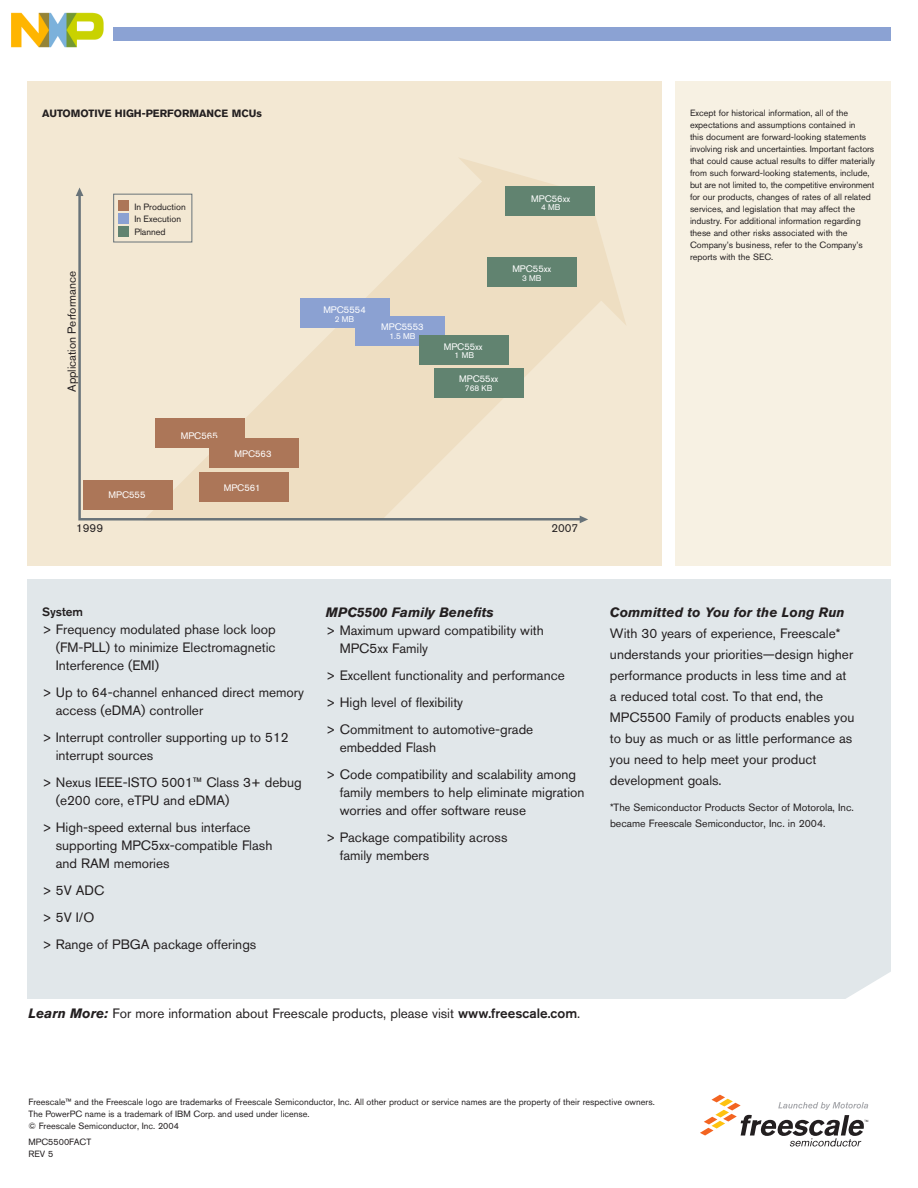
<style>
.page{position:relative;width:918px;height:1188px;background:#fff}
.page>*{position:absolute;margin:0;border:0;box-sizing:border-box;transform-origin:0 0}
.t1{font:13.5px/18px "Akzidenz Grotesk BQ";color:#231f20}
.t2{font:italic 700 13.5px "Akzidenz Grotesk BQ";color:#231f20}
.t3{font:500 12px "Akzidenz Grotesk BQ";color:#231f20}
.t4{font:11.55px "Akzidenz Grotesk BQ";color:#231f20}
.t5{font:10.5px/16.5px "Akzidenz Grotesk BQ";color:#231f20}
.t6{font:700 10.5px "Akzidenz Grotesk BQ";color:#231f20}
.t7{font:9.3px "Akzidenz Grotesk BQ";color:#fff}
.t8{font:9.15px/12.6px "Akzidenz Grotesk BQ";color:#231f20}
.t9{font:9px/12px "Akzidenz Grotesk BQ";color:#231f20}
.t10{font:8.25px "Akzidenz Grotesk BQ";color:#fff}
.s1{font-weight:700;font-style:italic}
.s2{font-weight:500}
</style>
<div class="page">
<div style="left:27px;top:579px;width:864px;height:420px;background:#e1e7ea"></div>
<div style="left:27px;top:27px;width:864px;height:13px;background:#8ba2d3"></div>
<div style="left:27px;top:81px;width:635px;height:485px;background:#f3e8d3"></div>
<svg style="left:459px;top:158px;width:167px;height:167px"></svg>
<svg style="left:78px;top:193px;width:507px;height:329px"></svg>
<svg style="left:76px;top:188px;width:7px;height:8px"></svg>
<svg style="left:580px;top:516px;width:8px;height:7px"></svg>
<div style="left:119px;top:201px;width:10px;height:10px;background:#ac7658"></div>
<div style="left:119px;top:213px;width:10px;height:11px;background:#8ba1d2"></div>
<div style="left:119px;top:226px;width:10px;height:11px;background:#618370"></div>
<div style="left:156px;top:419px;width:89px;height:29px;background:#ac7658"></div>
<div style="left:83px;top:480px;width:90px;height:30px;background:#ac7658"></div>
<div style="left:199px;top:472px;width:90px;height:30px;background:#ac7658"></div>
<div style="left:300px;top:298px;width:90px;height:30px;background:#8ba1d2"></div>
<div style="left:355px;top:316px;width:90px;height:30px;background:#8ba1d2"></div>
<div style="left:435px;top:368px;width:89px;height:29px;background:#618370"></div>
<div style="left:419px;top:335px;width:90px;height:30px;background:#618370"></div>
<div style="left:505px;top:186px;width:90px;height:30px;background:#618370"></div>
<div style="left:487px;top:258px;width:90px;height:29px;background:#618370"></div>
<div style="left:209px;top:438px;width:90px;height:30px;background:#ac7658"></div>
<svg style="left:700px;top:972px;width:191px;height:175px"></svg>
<div style="left:27px;top:1007px;width:675px;height:44px;background:#fff"></div>
<div style="left:675px;top:81px;width:216px;height:485px;background:#f7f1e3"></div>
<img style="left:11px;top:12px;width:101px;height:36px">
<p class="t6" style="left:42px;top:109px;width:221px">AUTOMOTIVE HIGH-PERFORMANCE MCUs</p>
<p class="t4" style="left:67px;top:392px;width:122px;rotate:-90deg">Application Performance</p>
<p class="t8" style="left:134px;top:201px;width:53px">In Production<br>In Execution<br>Planned</p>
<p class="t7" style="left:109px;top:492px;width:38px">MPC555</p>
<p class="t7" style="left:181px;top:432px;width:38px">MPC565</p>
<p class="t7" style="left:235px;top:450px;width:38px">MPC563</p>
<p class="t7" style="left:224px;top:484px;width:38px">MPC561</p>
<p class="t7" style="left:531px;top:195px;width:40px">MPC56xx</p>
<p class="t10" style="left:541px;top:204px;width:21px">4 MB</p>
<p class="t7" style="left:323px;top:307px;width:44px">MPC5554</p>
<p class="t10" style="left:335px;top:316px;width:21px">2 MB</p>
<p class="t7" style="left:381px;top:324px;width:44px">MPC5553</p>
<p class="t10" style="left:389px;top:333px;width:28px">1.5 MB</p>
<p class="t7" style="left:512px;top:266px;width:40px">MPC55xx</p>
<p class="t10" style="left:522px;top:275px;width:21px">3 MB</p>
<p class="t7" style="left:444px;top:344px;width:40px">MPC55xx</p>
<p class="t10" style="left:455px;top:353px;width:21px">1 MB</p>
<p class="t7" style="left:459px;top:376px;width:40px">MPC55xx</p>
<p class="t10" style="left:465px;top:385px;width:29px">768 KB</p>
<p class="t4" style="left:76px;top:524px;width:28px">1999</p>
<p class="t4" style="left:551px;top:524px;width:28px">2007</p>
<p class="t9" style="left:690px;top:108px;width:187px">Except for historical information, all of the expectations and assumptions contained in<br>this document are forward-looking statements involving risk and uncertainties. Important factors that could cause actual results to differ materially from such forward-looking statements, include, but are not limited to, the competitive environment for our products, changes of rates of all related services, and legislation that may affect the industry. For additional information regarding these and other risks associated with the Company’s business, refer to the Company’s reports with the SEC.</p>
<p class="t3" style="left:42px;top:607px;width:43px">System</p>
<p class="t1" style="left:56px;top:622px;width:221px;text-align:justify;text-indent:-14px">&gt; Frequency modulated phase lock loop (FM-PLL) to minimize Electromagnetic Interference (EMI)</p>
<p class="t1" style="left:56px;top:685px;width:250px;text-indent:-14px">&gt; Up to 64-channel enhanced direct memory access (eDMA) controller</p>
<p class="t1" style="left:56px;top:730px;width:235px;text-indent:-14px">&gt; Interrupt controller supporting up to 512 interrupt sources</p>
<p class="t1" style="left:56px;top:775px;width:247px;text-indent:-14px">&gt; Nexus IEEE-ISTO 5001™ Class 3+ debug (e200 core, eTPU and eDMA)</p>
<p class="t1" style="left:56px;top:820px;width:218px;text-indent:-14px">&gt; High-speed external bus interface supporting MPC5xx-compatible Flash and RAM memories</p>
<p class="t1" style="left:42px;top:878px;width:216px;line-height:27px">&gt; 5V ADC<br>&gt; 5V I/O<br>&gt; Range of PBGA package offerings</p>
<p class="t2" style="left:326px;top:607px;width:169px">MPC5500 Family Benefits</p>
<p class="t1" style="left:340px;top:623px;width:206px;text-indent:-14px">&gt; Maximum upward compatibility with<br>MPC5xx Family</p>
<p class="t1" style="left:326px;top:663px;width:240px;line-height:27px">&gt; Excellent functionality and performance &gt; High level of flexibility<br>&gt; Commitment to automotive-grade</p>
<p class="t1" style="left:326px;top:735px;width:251px;line-height:27px;text-indent:14px">embedded Flash<br>&gt; Code compatibility and scalability among</p>
<p class="t1" style="left:340px;top:785px;width:246px">family members to help eliminate migration worries and offer software reuse</p>
<p class="t1" style="left:340px;top:830px;width:169px;text-indent:-14px">&gt; Package compatibility across family members</p>
<p class="t1" style="left:28px;top:1006px;width:553px"><span class="s1">Learn More:</span> For more information about Freescale products, please visit <span class="s2">www.freescale.com</span>.</p>
<p class="t2" style="left:610px;top:607px;width:236px">Committed to You for the Long Run</p>
<p class="t1" style="left:610px;top:624px;width:246px;line-height:21px">With 30 years of experience, Freescale* understands your priorities—design higher performance products in less time and at a reduced total cost. To that end, the MPC5500 Family of products enables you to buy as much or as little performance as you need to help meet your product development goals.</p>
<p class="t5" style="left:610px;top:800px;width:245px">*The Semiconductor Products Sector of Motorola, Inc. became Freescale Semiconductor, Inc. in 2004.</p>
<p class="t9" style="left:28px;top:1097px;width:628px">Freescale™ and the Freescale logo are trademarks of Freescale Semiconductor, Inc. All other product or service names are the property of their respective owners.<br>The PowerPC name is a trademark of IBM Corp. and used under license.<br>© Freescale Semiconductor, Inc. 2004</p>
<p class="t9" style="left:28px;top:1137px;width:64px">MPC5500FACT<br>REV 5</p>
</div>
